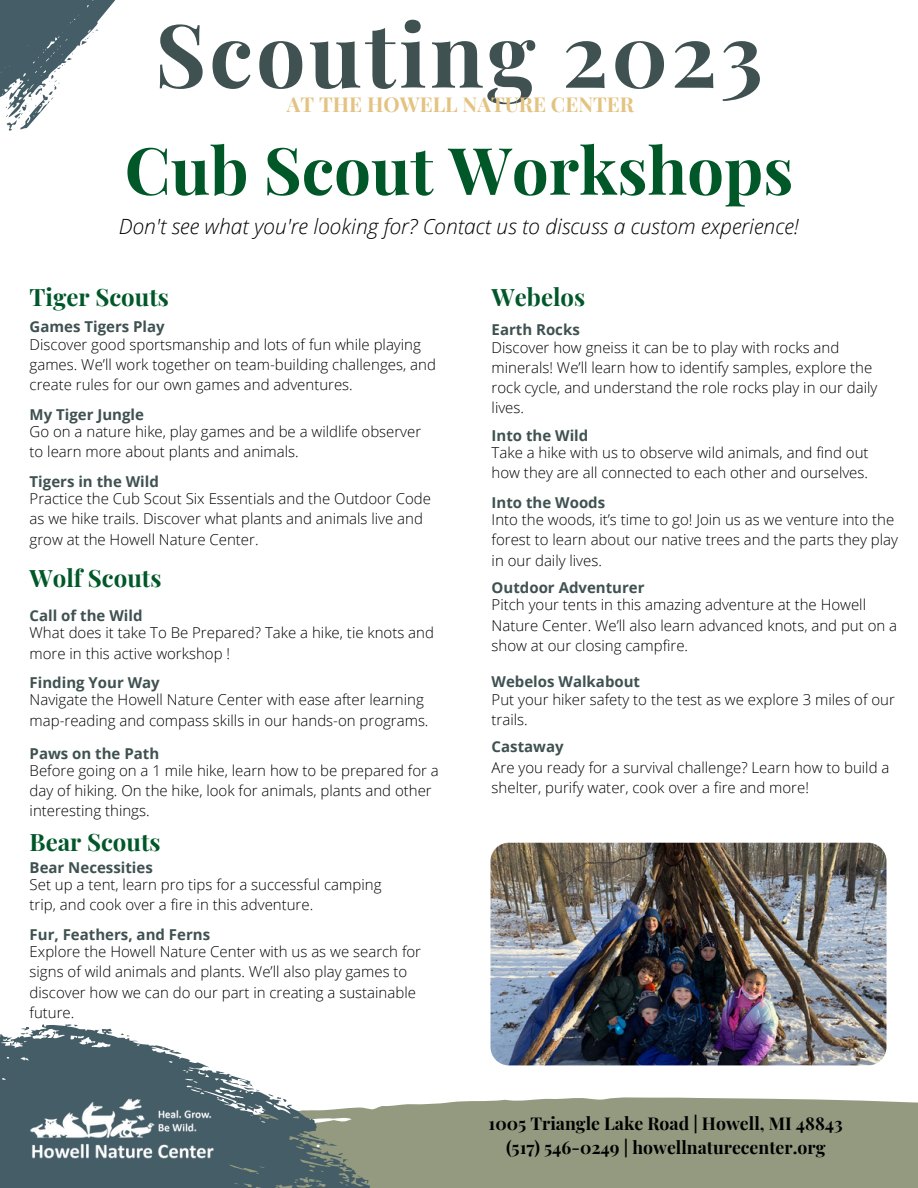
<style>
.page{position:relative;width:918px;height:1188px;background:#fff}
.page>*{position:absolute;margin:0;border:0;box-sizing:border-box;transform-origin:0 0}
.t1{font:700 87.75px "Playfair Display";letter-spacing:.035em;color:#405151}
.t2{font:700 65.25px "Playfair Display";color:#005829}
.t3{font:700 24px "Playfair Display";color:#005829}
.t4{font:italic 300 21px "Open Sans";color:#000}
.t5{font:700 20.55px "Playfair Display";color:#e3c382}
.t6{font:700 17.7px/23.7px "Playfair Display";color:#000;text-align:center}
.t7{font:300 15px/20.2px "Open Sans";color:#000}
.t8{font:700 15px "Open Sans";color:#405151}
</style>
<div class="page">
<svg style="left:0;top:0;width:116px;height:97px;fill:#455d66"></svg>
<svg style="left:80px;top:29px;width:18px;height:17px"></svg>
<svg style="left:4px;top:53px;width:69px;height:78px"></svg>
<img style="left:491px;top:843px;width:396px;height:222px;border-radius:18px">
<div style="left:391px;top:1097px;width:527px;height:91px;background:#939a7f"></div>
<svg style="left:0;top:1024px;width:391px;height:164px"></svg>
<svg style="left:169px;top:1049px;width:13px;height:8px"></svg>
<svg style="left:0;top:1024px;width:2px;height:11px"></svg>
<svg style="left:268px;top:1094px;width:22px;height:11px"></svg>
<svg style="left:74px;top:1024px;width:4px;height:3px"></svg>
<svg style="left:321px;top:1138px;width:27px;height:26px"></svg>
<svg style="left:121px;top:1033px;width:9px;height:3px"></svg>
<svg style="left:239px;top:1083px;width:20px;height:10px"></svg>
<svg style="left:20px;top:1025px;width:10px;height:10px"></svg>
<img style="left:27px;top:1080px;width:199px;height:99px">
<h1 class="t1" style="left:155px;top:-7px;width:610px">Scouting 2023</h1>
<h3 class="t5" style="left:287px;top:90px;width:349px">AT THE HOWELL NATURE CENTER</h3>
<h2 class="t2" style="left:125px;top:124px;width:670px">Cub Scout Workshops</h2>
<h3 class="t4" style="left:119px;top:212px;width:682px">Don't see what you're looking for? Contact us to discuss a custom experience!</h3>
<h3 class="t3" style="left:30px;top:280px;width:141px">Tiger Scouts</h3>
<p class="t8" style="left:30px;top:316px;width:137px">Games Tigers Play</p>
<p class="t7" style="left:30px;top:334px;width:408px">Discover good sportsmanship and lots of fun while playing games. We’ll work together on team-building challenges, and create rules for our own games and adventures.</p>
<p class="t8" style="left:30px;top:404px;width:116px">My Tiger Jungle</p>
<p class="t7" style="left:30px;top:421px;width:393px">Go on a nature hike, play games and be a wildlife observer to learn more about plants and animals.</p>
<p class="t8" style="left:30px;top:471px;width:131px">Tigers in the Wild</p>
<p class="t7" style="left:30px;top:488px;width:403px">Practice the Cub Scout Six Essentials and the Outdoor Code as we hike trails. Discover what plants and animals live and grow at the Howell Nature Center.</p>
<h3 class="t3" style="left:30px;top:561px;width:133px">Wolf Scouts</h3>
<p class="t8" style="left:30px;top:605px;width:114px">Call of the Wild</p>
<p class="t7" style="left:30px;top:622px;width:406px">What does it take To Be Prepared? Take a hike, tie knots and more in this active workshop !</p>
<p class="t8" style="left:30px;top:672px;width:132px">Finding Your Way</p>
<p class="t7" style="left:30px;top:689px;width:400px">Navigate the Howell Nature Center with ease after learning map-reading and compass skills in our hands-on programs.</p>
<p class="t8" style="left:30px;top:743px;width:131px">Paws on the Path</p>
<p class="t7" style="left:30px;top:760px;width:411px">Before going on a 1 mile hike, learn how to be prepared for a day of hiking. On the hike, look for animals, plants and other interesting things.</p>
<h3 class="t3" style="left:30px;top:825px;width:132px">Bear Scouts</h3>
<p class="t7" style="left:30px;top:874px;width:353px">Set up a tent, learn pro tips for a successful camping trip, and cook over a fire in this adventure.</p>
<p class="t8" style="left:30px;top:857px;width:125px">Bear Necessities</p>
<p class="t8" style="left:30px;top:924px;width:182px">Fur, Feathers, and Ferns</p>
<p class="t7" style="left:30px;top:941px;width:393px">Explore the Howell Nature Center with us as we search for signs of wild animals and plants. We’ll also play games to discover how we can do our part in creating a sustainable future.</p>
<h3 class="t3" style="left:492px;top:280px;width:95px">Webelos</h3>
<p class="t8" style="left:492px;top:319px;width:90px">Earth Rocks</p>
<p class="t7" style="left:492px;top:337px;width:387px">Discover how gneiss it can be to play with rocks and minerals! We’ll learn how to identify samples, explore the rock cycle, and understand the role rocks play in our daily lives.</p>
<p class="t8" style="left:492px;top:425px;width:98px">Into the Wild</p>
<p class="t7" style="left:492px;top:442px;width:378px">Take a hike with us to observe wild animals, and find out how they are all connected to each other and ourselves.</p>
<p class="t8" style="left:492px;top:492px;width:115px">Into the Woods</p>
<p class="t7" style="left:492px;top:509px;width:408px">Into the woods, it’s time to go! Join us as we venture into the forest to learn about our native trees and the parts they play in our daily lives.</p>
<p class="t8" style="left:492px;top:577px;width:154px">Outdoor Adventurer</p>
<p class="t7" style="left:492px;top:594px;width:407px">Pitch your tents in this amazing adventure at the Howell<br>Nature Center. We’ll also learn advanced knots, and put on a show at our closing campfire.</p>
<p class="t8" style="left:492px;top:671px;width:150px">Webelos Walkabout</p>
<p class="t7" style="left:492px;top:689px;width:405px">Put your hiker safety to the test as we explore 3 miles of our trails.</p>
<p class="t8" style="left:492px;top:736px;width:74px">Castaway</p>
<p class="t7" style="left:492px;top:757px;width:399px">Are you ready for a survival challenge? Learn how to build a shelter, purify water, cook over a fire and more!</p>
<p class="t6" style="left:489px;top:1111px;width:356px">1005 Triangle Lake Road | Howell, MI 48843 (517) 546-0249 | howellnaturecenter.org</p>
</div>
